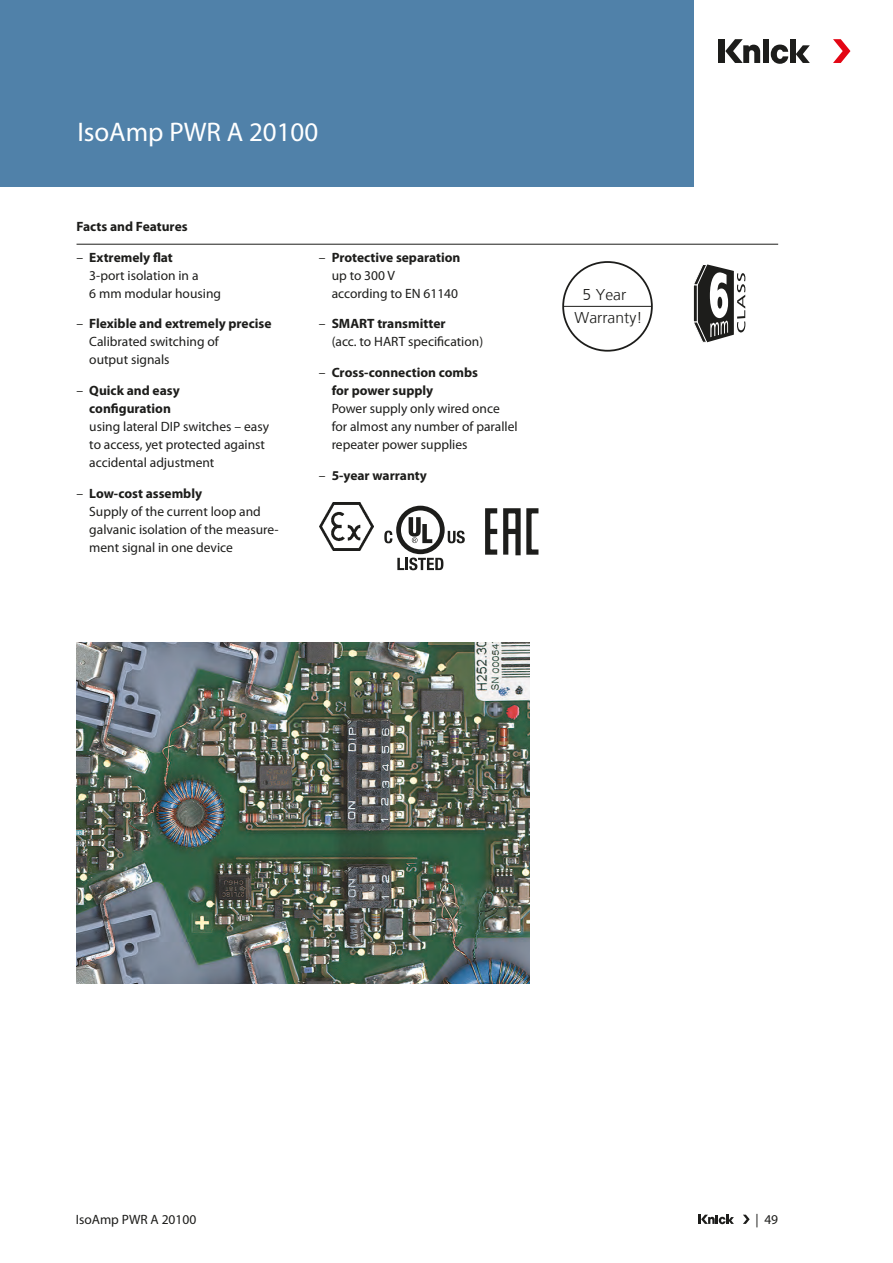
<style>
.page{position:relative;width:893px;height:1263px;background:#fff}
.page>*{position:absolute;margin:0;border:0;box-sizing:border-box;transform-origin:0 0}
.Headline{font:27px "Myriad Pro";color:#fff}
.t1{font:300 15.6px/23.4px "Frutiger LT Com";color:#1d1d1b;text-align:center}
.Fakten_Text{font:13.5px/18px "Myriad Pro";color:#1d1d1b}
.Tabelle_Headline{font:700 13.5px/18px "Myriad Pro";color:#1d1d1b;text-align:center}
.Text{font:13.5px "Myriad Pro";color:#1d1d1b}
.s1{font-weight:400}
</style>
<div class="page">
<div style="left:0;top:0;width:693px;height:187px;background:#5081a9"></div>
<div style="left:719px;top:39px;width:6px;height:24px;background:#1d1d1b"></div>
<div style="left:790px;top:39px;width:6px;height:24px;background:#1d1d1b"></div>
<svg style="left:796px;top:45px;width:14px;height:18px"></svg>
<svg style="left:833px;top:39px;width:17px;height:24px"></svg>
<svg style="left:725px;top:39px;width:63px;height:25px"></svg>
<svg style="left:743px;top:1215px;width:7px;height:9px"></svg>
<svg style="left:699px;top:1215px;width:35px;height:9px"></svg>
<svg style="left:693px;top:264px;width:52px;height:79px"></svg>
<div style="left:396px;top:506px;width:49px;height:48px;border:5px solid #1d1d1b;border-radius:50%"></div>
<svg style="left:408px;top:517px;width:24px;height:26px"></svg>
<svg style="left:397px;top:558px;width:46px;height:12px"></svg>
<svg style="left:384px;top:531px;width:8px;height:12px"></svg>
<svg style="left:448px;top:531px;width:17px;height:12px"></svg>
<img style="left:319px;top:502px;width:55px;height:48px">
<div style="left:485px;top:508px;width:15px;height:47px;border:5px solid #1d1d1b"></div>
<div style="left:488px;top:529px;width:9px;height:5px;background:#1d1d1b"></div>
<svg style="left:503px;top:508px;width:18px;height:48px"></svg>
<div style="left:506px;top:529px;width:12px;height:5px;background:#1d1d1b"></div>
<div style="left:526px;top:508px;width:15px;height:47px;border:5px solid #1d1d1b"></div>
<hr style="left:77px;top:244px;width:701px;height:1px;background:#1d1d1b">
<div style="left:562px;top:261px;width:91px;height:91px;border:2px solid #1d1d1b;border-radius:50%"></div>
<hr style="left:563px;top:306px;width:89px;height:1px;background:#1d1d1b">
<img style="left:77px;top:643px;width:453px;height:340px">
<p class="Headline" style="left:77px;top:115px;width:242px">IsoAmp PWR A 20100</p>
<p class="Tabelle_Headline" style="left:77px;top:217px;width:113px">Facts and Features</p>
<p class="Tabelle_Headline" style="left:77px;top:248px;width:98px"><span class="s1">–</span> Extremely flat</p>
<p class="Fakten_Text" style="left:89px;top:266px;width:133px">3-port isolation in a<br>6 mm modular housing</p>
<p class="Tabelle_Headline" style="left:77px;top:314px;width:196px"><span class="s1">–</span> Flexible and extremely precise</p>
<p class="Fakten_Text" style="left:89px;top:333px;width:131px">Calibrated switching of output signals</p>
<p class="Tabelle_Headline" style="left:77px;top:381px;width:105px"><span class="s1">–</span> Quick and easy configuration</p>
<p class="Fakten_Text" style="left:89px;top:417px;width:181px">using lateral DIP switches – easy to access, yet protected against accidental adjustment</p>
<p class="Tabelle_Headline" style="left:77px;top:484px;width:127px"><span class="s1">–</span> Low-cost assembly</p>
<p class="Fakten_Text" style="left:89px;top:502px;width:191px">Supply of the current loop and galvanic isolation of the measure&shy;ment signal in one device</p>
<p class="Tabelle_Headline" style="left:319px;top:248px;width:143px"><span class="s1">–</span> Protective separation</p>
<p class="Fakten_Text" style="left:332px;top:266px;width:128px">up to 300 V<br>according to EN 61140</p>
<p class="Tabelle_Headline" style="left:319px;top:314px;width:128px"><span class="s1">–</span> SMART transmitter</p>
<p class="Fakten_Text" style="left:332px;top:333px;width:153px">(acc. to HART specification)</p>
<p class="Tabelle_Headline" style="left:332px;top:363px;width:148px;text-align:left;text-indent:-13px"><span class="s1">–</span> Cross-connection combs for power supply</p>
<p class="Fakten_Text" style="left:332px;top:399px;width:188px">Power supply only wired once for almost any number of parallel repeater power supplies</p>
<p class="Tabelle_Headline" style="left:319px;top:466px;width:109px"><span class="s1">–</span> 5-year warranty</p>
<p class="t1" style="left:575px;top:283px;width:69px">5 Year<br>Warranty!</p>
<p class="Text" style="left:76px;top:1211px;width:122px">IsoAmp PWR A 20100</p>
<p class="Text" style="left:755px;top:1211px;width:24px">| 49</p>
</div>
